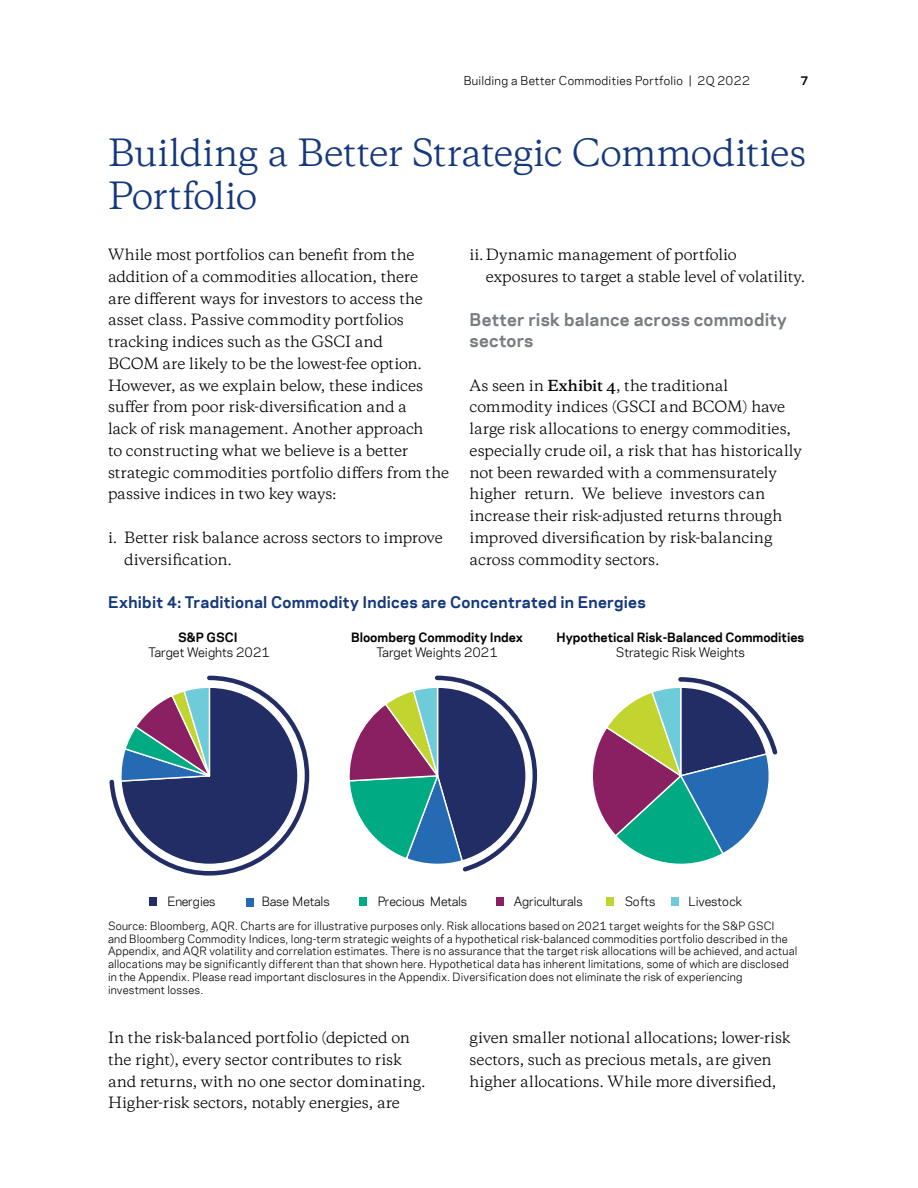
<style>
.page{position:relative;width:918px;height:1188px;background:#fff}
.page>*{position:absolute;margin:0;border:0;box-sizing:border-box;transform-origin:0 0}
.t1{font:34.5px/43.5px "AQR Copernicus";letter-spacing:-.02em;color:#14377d}
.t2{font:700 16.5px/21.8px "AQR Polaris";letter-spacing:.015em;color:#797d82}
.t3{font:700 15px "AQR Polaris";letter-spacing:.02em;color:#14377d}
.t4{font:14.25px/21.8px "AQR Copernicus";letter-spacing:-.01em;color:#000}
.t5{font:700 12px "AQR Polaris";color:#000}
.t6{font:12px "AQR Polaris";color:#000}
.t7{font:11.7px "AQR Polaris";letter-spacing:-.01em;color:#000}
.t8{font:11.25px "AQR Polaris";letter-spacing:.02em;color:#000}
.t9{font:700 11.25px "AQR Polaris";color:#000}
.t10{font:10.5px/12.8px "AQR Polaris";letter-spacing:.02em;color:#000}
.s1{font-weight:700}
</style>
<div class="page">
<div style="left:150px;top:898px;width:7px;height:8px;background:#222d65"></div>
<div style="left:246px;top:899px;width:8px;height:8px;background:#256bb4"></div>
<div style="left:359px;top:898px;width:8px;height:8px;background:#00ab84"></div>
<div style="left:496px;top:898px;width:7px;height:8px;background:#8a2062"></div>
<div style="left:606px;top:898px;width:8px;height:8px;background:#c2d42f"></div>
<div style="left:672px;top:898px;width:7px;height:8px;background:#6eccda"></div>
<svg style="left:109px;top:675px;width:201px;height:201px"></svg>
<svg style="left:349px;top:675px;width:189px;height:197px"></svg>
<svg style="left:593px;top:677px;width:185px;height:187px"></svg>
<p class="t8" style="left:464px;top:73px;width:288px">Building a Better Commodities Portfolio | 2Q 2022</p>
<p class="t9" style="left:801px;top:72px;width:9px">7</p>
<h1 class="t1" style="left:108px;top:131px;width:700px">Building a Better Strategic Commodities<br>Portfolio</h1>
<p class="t4" style="left:108px;top:244px;width:343px">While most portfolios can benefit from the addition of a commodities allocation, there<br>are different ways for investors to access the asset class. Passive commodity portfolios tracking indices such as the GSCI and<br>BCOM are likely to be the lowest-fee option.<br>However, as we explain below, these indices suffer from poor risk-diversification and a<br>lack of risk management. Another approach<br>to constructing what we believe is a better strategic commodities portfolio differs from the passive indices in two key ways:</p>
<p class="t4" style="left:124px;top:527px;width:320px;text-indent:-16px">i. Better risk balance across sectors to improve diversification.</p>
<p class="t4" style="left:486px;top:244px;width:321px;text-indent:-16px">ii.Dynamic management of portfolio exposures to target a stable level of volatility.</p>
<p class="t2" style="left:470px;top:307px;width:319px">Better risk balance across commodity sectors</p>
<p class="t4" style="left:470px;top:375px;width:334px">As seen in <span class="s1">Exhibit 4</span>, the traditional commodity indices (GSCI and BCOM) have large risk allocations to energy commodities, especially crude oil, a risk that has historically not been rewarded with a commensurately higher return. We believe investors can increase their risk-adjusted returns through improved diversification by risk-balancing across commodity sectors.</p>
<p class="t3" style="left:108px;top:591px;width:539px">Exhibit 4: Traditional Commodity Indices are Concentrated in Energies</p>
<p class="t5" style="left:178px;top:629px;width:61px">S&amp;P GSCI</p>
<p class="t6" style="left:149px;top:643px;width:123px">Target Weights 2021</p>
<p class="t5" style="left:351px;top:629px;width:174px">Bloomberg Commodity Index</p>
<p class="t6" style="left:376px;top:643px;width:123px">Target Weights 2021</p>
<p class="t5" style="left:557px;top:629px;width:249px">Hypothetical Risk-Balanced Commodities</p>
<p class="t6" style="left:616px;top:643px;width:131px">Strategic Risk Weights</p>
<p class="t7" style="left:167px;top:893px;width:49px">Energies</p>
<p class="t7" style="left:262px;top:893px;width:69px">Base Metals</p>
<p class="t7" style="left:378px;top:893px;width:91px">Precious Metals</p>
<p class="t7" style="left:514px;top:893px;width:70px">Agriculturals</p>
<p class="t7" style="left:625px;top:893px;width:32px">Softs</p>
<p class="t7" style="left:689px;top:893px;width:55px">Livestock</p>
<p class="t10" style="left:108px;top:919px;width:691px">Source: Bloomberg, AQR. Charts are for illustrative purposes only. Risk allocations based on 2021 target weights for the S&amp;P GSCI<br>and Bloomberg Commodity Indices, long-term strategic weights of a hypothetical risk-balanced commodities portfolio described in the Appendix, and AQR volatility and correlation estimates. There is no assurance that the target risk allocations will be achieved, and actual allocations may be significantly different than that shown here. Hypothetical data has inherent limitations, some of which are disclosed in the Appendix. Please read important disclosures in the Appendix. Diversification does not eliminate the risk of experiencing investment losses.</p>
<p class="t4" style="left:108px;top:1027px;width:319px">In the risk-balanced portfolio (depicted on the right), every sector contributes to risk and returns, with no one sector dominating.<br>Higher-risk sectors, notably energies, are</p>
<p class="t4" style="left:470px;top:1027px;width:322px">given smaller notional allocations; lower-risk sectors, such as precious metals, are given higher allocations. While more diversified,</p>
</div>
